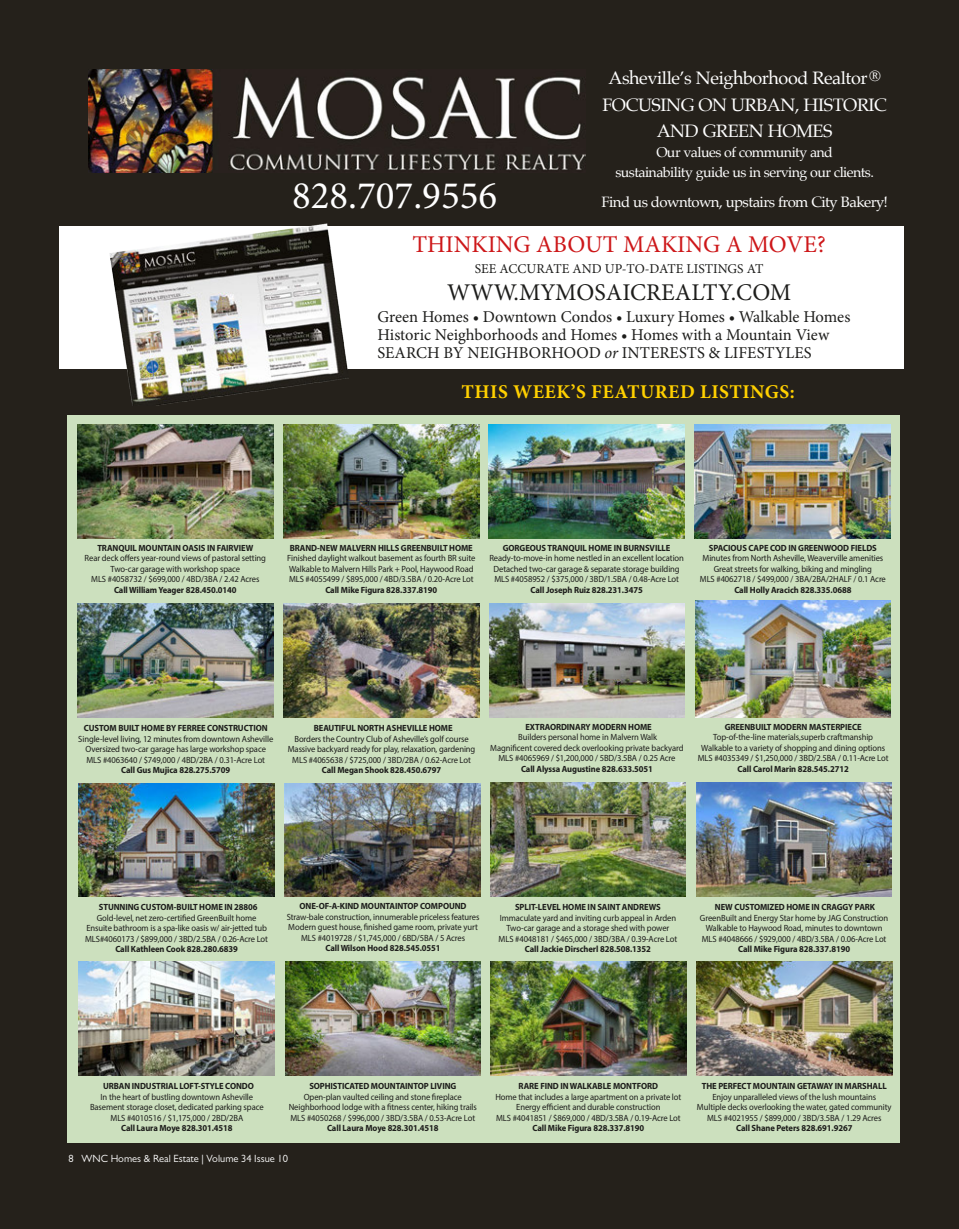
<style>
.page{position:relative;width:959px;height:1229px;background:#fff}
.page>*{position:absolute;margin:0;border:0;box-sizing:border-box;transform-origin:0 0}
.t1{font:39px "Minion Pro";color:#fff}
.t2{font:24px "Minion Pro";color:#cd1719}
.t3{font:24px "Minion Pro";color:#1d1d1b}
.t4{font:700 19.5px "Minion Pro";letter-spacing:.025em;color:#ffd000}
.t5{font:18px "Palatino";letter-spacing:-.025em;color:#fff}
.t6{font:16.5px "Minion Pro";color:#1d1d1b}
.t7{font:15px "Palatino";letter-spacing:-.04em;color:#fff}
.t8{font:14.25px/20px "Palatino";letter-spacing:-.04em;color:#fff;text-align:center}
.t9{font:13.5px "Minion Pro";color:#1d1d1b}
.t10{font:10.5px "Gill Sans";color:#fff}
.t11{font:9px/10.5px "Myriad Pro";letter-spacing:-.01em;color:#1d1d1b;text-align:center;scale:.95 1}
.t12{font:700 9px "Myriad Pro";letter-spacing:-.01em;color:#1d1d1b;scale:.95 1}
.s1{font-style:italic}
</style>
<div class="page">
<div style="left:0;top:0;width:958px;height:1228px;background:#25211b"></div>
<div style="left:59px;top:226px;width:844px;height:142px;background:#fff"></div>
<img style="left:89px;top:69px;width:497px;height:104px">
<div style="left:68px;top:415px;width:831px;height:728px;background:#cce0be"></div>
<img style="left:695px;top:600px;width:195px;height:117px">
<img style="left:696px;top:783px;width:195px;height:113px">
<img style="left:79px;top:962px;width:196px;height:113px">
<img style="left:285px;top:962px;width:196px;height:113px">
<img style="left:490px;top:961px;width:196px;height:114px">
<img style="left:696px;top:961px;width:196px;height:114px">
<img style="left:77px;top:425px;width:196px;height:113px">
<img style="left:283px;top:425px;width:196px;height:113px">
<img style="left:489px;top:424px;width:195px;height:114px">
<img style="left:695px;top:424px;width:195px;height:114px">
<img style="left:78px;top:604px;width:195px;height:113px">
<img style="left:284px;top:604px;width:195px;height:113px">
<img style="left:489px;top:603px;width:195px;height:114px">
<img style="left:79px;top:783px;width:195px;height:113px">
<img style="left:285px;top:783px;width:195px;height:113px">
<img style="left:490px;top:783px;width:195px;height:113px">
<img style="left:110px;top:223px;width:239px;height:183px">
<p class="t1" style="left:292px;top:170px;width:206px">828.707.9556</p>
<p class="t5" style="left:608px;top:63px;width:274px">Asheville’s Neighborhood Realtor <sup>®</sup></p>
<p class="t5" style="left:602px;top:90px;width:286px">FOCUSING ON URBAN, HISTORIC</p>
<p class="t5" style="left:656px;top:116px;width:177px">AND GREEN HOMES</p>
<p class="t8" style="left:615px;top:142px;width:260px">Our values of community and<br>sustainability guide us in serving our clients.</p>
<p class="t7" style="left:601px;top:190px;width:288px">Find us downtown, upstairs from City Bakery!</p>
<p class="t2" style="left:412px;top:228px;width:415px">THINKING ABOUT MAKING A MOVE?</p>
<p class="t9" style="left:475px;top:259px;width:290px">SEE ACCURATE AND UP-TO-DATE LISTINGS AT</p>
<p class="t3" style="left:447px;top:276px;width:346px">WWW.MYMOSAICREALTY.COM</p>
<p class="t6" style="left:377px;top:305px;width:474px">Green Homes • Downtown Condos • Luxury Homes • Walkable Homes</p>
<p class="t6" style="left:377px;top:323px;width:453px">Historic Neighborhoods and Homes • Homes with a Mountain View</p>
<p class="t6" style="left:377px;top:341px;width:435px">SEARCH BY NEIGHBORHOOD <span class="s1">or</span> INTERESTS &amp; LIFESTYLES</p>
<p class="t4" style="left:461px;top:378px;width:335px">THIS WEEK’S FEATURED LISTINGS:</p>
<p class="t12" style="left:97px;top:542px;width:166px">TRANQUIL MOUNTAIN OASIS IN FAIRVIEW</p>
<p class="t11" style="left:85px;top:553px;width:192px">Rear deck offers year-round views of pastoral setting<br>Two-car garage with workshop space<br>MLS #4058732 / $699,000 / 4BD/3BA / 2.42 Acres</p>
<p class="t12" style="left:114px;top:584px;width:131px">Call William Yeager 828.450.0140</p>
<p class="t12" style="left:290px;top:542px;width:194px">BRAND-NEW MALVERN HILLS GREENBUILT HOME</p>
<p class="t11" style="left:287px;top:553px;width:199px;text-align:left">Finished daylight walkout basement as fourth BR suite<br>Walkable to Malvern Hills Park + Pool, Haywood Road<br>MLS #4055499 / $895,000 / 4BD/3.5BA / 0.20-Acre Lot</p>
<p class="t12" style="left:325px;top:584px;width:119px">Call Mike Figura 828.337.8190</p>
<p class="t12" style="left:503px;top:542px;width:178px">GORGEOUS TRANQUIL HOME IN BURNSVILLE</p>
<p class="t11" style="left:489px;top:553px;width:206px">Ready-to-move-in home nestled in an excellent location<br>Detached two-car garage &amp; separate storage building<br>MLS #4058952 / $375,000 / 3BD/1.5BA / 0.48-Acre Lot</p>
<p class="t12" style="left:530px;top:584px;width:120px">Call Joseph Ruiz 828.231.3475</p>
<p class="t12" style="left:709px;top:542px;width:178px">SPACIOUS CAPE COD IN GREENWOOD FIELDS</p>
<p class="t11" style="left:700px;top:553px;width:197px">Minutes from North Asheville, Weaverville amenities<br>Great streets for walking, biking and mingling<br>MLS #4062718 / $499,000 / 3BA/2BA/2HALF / 0.1 Acre</p>
<p class="t12" style="left:734px;top:584px;width:125px">Call Holly Aracich 828.335.0688</p>
<p class="t12" style="left:84px;top:722px;width:195px">CUSTOM BUILT HOME BY FERREE CONSTRUCTION</p>
<p class="t11" style="left:78px;top:733px;width:207px">Single-level living, 12 minutes from downtown Asheville<br>Oversized two-car garage has large workshop space<br>MLS #4063640 / $749,000 / 4BD/2BA / 0.31-Acre Lot</p>
<p class="t12" style="left:121px;top:764px;width:116px">Call Gus Mujica 828.275.5709</p>
<p class="t12" style="left:314px;top:722px;width:148px">BEAUTIFUL NORTH ASHEVILLE HOME</p>
<p class="t11" style="left:288px;top:733px;width:199px">Borders the Country Club of Asheville’s golf course<br>Massive backyard ready for play, relaxation, gardening<br>MLS #4065638 / $725,000 / 3BD/2BA / 0.62-Acre Lot</p>
<p class="t12" style="left:322px;top:764px;width:127px">Call Megan Shook 828.450.6797</p>
<p class="t12" style="left:525px;top:720px;width:134px">EXTRAORDINARY MODERN HOME</p>
<p class="t11" style="left:490px;top:731px;width:205px">Builders personal home in Malvern Walk<br>Magnificent covered deck overlooking private backyard<br>MLS #4065969 / $1,200,000 / 5BD/3.5BA / 0.25 Acre</p>
<p class="t12" style="left:521px;top:762px;width:140px">Call Alyssa Augustine 828.633.5051</p>
<p class="t12" style="left:724px;top:720px;width:146px">GREENBUILT MODERN MASTERPIECE</p>
<p class="t11" style="left:713px;top:731px;width:170px">Top-of-the-line materials,superb craftmanship</p>
<p class="t11" style="left:701px;top:742px;width:195px">Walkable to a variety of shopping and dining options</p>
<p class="t11" style="left:698px;top:752px;width:202px">MLS #4035349 / $1,250,000 / 3BD/2.5BA / 0.11-Acre Lot</p>
<p class="t12" style="left:737px;top:762px;width:119px">Call Carol Marin 828.545.2712</p>
<p class="t12" style="left:99px;top:901px;width:169px">STUNNING CUSTOM-BUILT HOME IN 28806</p>
<p class="t11" style="left:85px;top:912px;width:194px">Gold-level, net zero-certified GreenBuilt home<br>Ensuite bathroom is a spa-like oasis w/ air-jetted tub<br>MLS#4060173 / $899,000 / 3BD/2.5BA / 0.26-Acre Lot</p>
<p class="t12" style="left:115px;top:943px;width:130px">Call Kathleen Cook 828.280.6839</p>
<p class="t12" style="left:299px;top:900px;width:177px">ONE-OF-A-KIND MOUNTAINTOP COMPOUND</p>
<p class="t11" style="left:287px;top:911px;width:204px">Straw-bale construction, innumerable priceless features<br>Modern guest house, finished game room, private yurt<br>MLS #4019728 / $1,745,000 / 6BD/5BA / 5 Acres</p>
<p class="t12" style="left:325px;top:942px;width:123px">Call Wilson Hood 828.545.0551</p>
<p class="t12" style="left:515px;top:901px;width:155px">SPLIT-LEVEL HOME IN SAINT ANDREWS</p>
<p class="t11" style="left:498px;top:912px;width:189px">Immaculate yard and inviting curb appeal in Arden<br>Two-car garage and a storage shed with power<br>MLS #4048181 / $465,000 / 3BD/3BA / 0.39-Acre Lot</p>
<p class="t12" style="left:525px;top:943px;width:134px">Call Jackie Dirscherl 828.508.1352</p>
<p class="t12" style="left:715px;top:901px;width:170px">NEW CUSTOMIZED HOME IN CRAGGY PARK</p>
<p class="t11" style="left:700px;top:912px;width:200px">GreenBuilt and Energy Star home by JAG Construction<br>Walkable to Haywood Road, minutes to downtown<br>MLS #4048666 / $929,000 / 4BD/3.5BA / 0.06-Acre Lot</p>
<p class="t12" style="left:738px;top:943px;width:119px">Call Mike Figura 828.337.8190</p>
<p class="t12" style="left:103px;top:1080px;width:160px">URBAN INDUSTRIAL LOFT-STYLE CONDO</p>
<p class="t11" style="left:90px;top:1091px;width:184px">In the heart of bustling downtown Asheville<br>Basement storage closet, dedicated parking space<br>MLS #4010516 / $1,175,000 / 2BD/2BA</p>
<p class="t12" style="left:121px;top:1122px;width:119px">Call Laura Moye 828.301.4518</p>
<p class="t12" style="left:309px;top:1080px;width:156px">SOPHISTICATED MOUNTAINTOP LIVING</p>
<p class="t11" style="left:289px;top:1091px;width:200px">Open-plan vaulted ceiling and stone fireplace<br>Neighborhood lodge with a fitness center, hiking trails<br>MLS #4050268 / $996,000 / 3BD/3.5BA / 0.53-Acre Lot</p>
<p class="t12" style="left:327px;top:1122px;width:119px">Call Laura Moye 828.301.4518</p>
<p class="t12" style="left:518px;top:1080px;width:148px">RARE FIND IN WALKABLE MONTFORD</p>
<p class="t11" style="left:495px;top:1091px;width:197px">Home that includes a large apartment on a private lot<br>Energy efficient and durable construction<br>MLS #4041851 / $869,000 / 4BD/3.5BA / 0.19-Acre Lot</p>
<p class="t12" style="left:532px;top:1122px;width:119px">Call Mike Figura 828.337.8190</p>
<p class="t12" style="left:701px;top:1080px;width:196px">THE PERFECT MOUNTAIN GETAWAY IN MARSHALL</p>
<p class="t11" style="left:697px;top:1091px;width:206px">Enjoy unparalleled views of the lush mountains<br>Multiple decks overlooking the water, gated community<br>MLS #4021955 / $899,000 / 3BD/3.5BA / 1.29 Acres</p>
<p class="t12" style="left:736px;top:1122px;width:124px">Call Shane Peters 828.691.9267</p>
<p class="t10" style="left:68px;top:1152px;width:221px">8 WNC Homes &amp; Real Estate | Volume 34 Issue 10</p>
</div>
